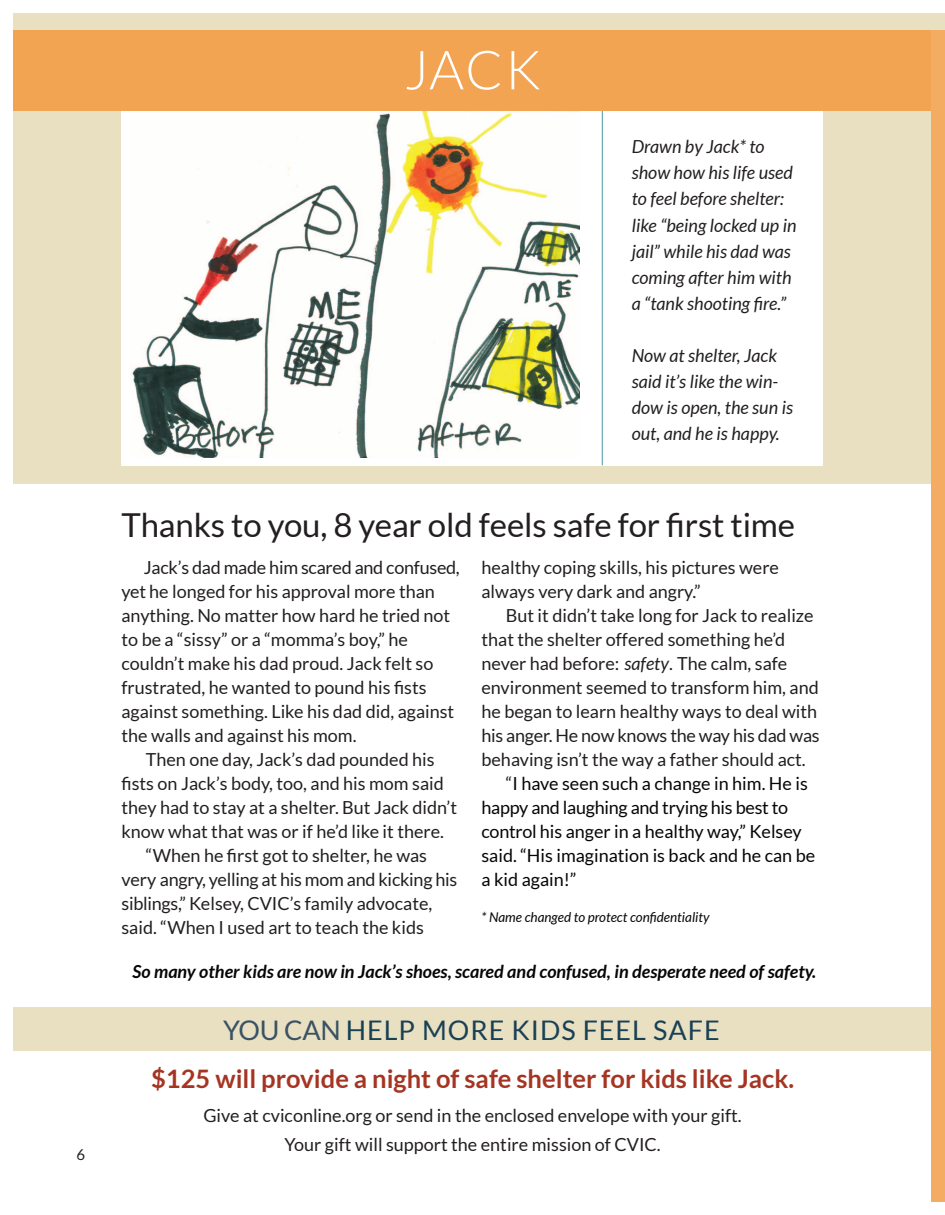
<style>
.page{position:relative;width:945px;height:1215px;background:#fff}
.page>*{position:absolute;margin:0;border:0;box-sizing:border-box;transform-origin:0 0}
.t1{font:300 54px "Lato";color:#fff}
.t2{font:33px "Lato";letter-spacing:-.005em;color:#231f20}
.t3{font:27px "Lato";letter-spacing:.035em;color:#194155}
.t4{font:700 25.5px "Lato";color:#a53522}
.t5{font:18px/24px "Lato";color:#231f20}
.t6{font:italic 18px/26.1px "Lato";color:#231f20}
.t7{font:18px/24px "Lato";color:#080505}
.t8{font:italic 700 18px "Lato";color:#080505}
.t9{font:15px "Lato";color:#231f20}
.t10{font:italic 13.5px "Lato";color:#080505}
.s1{font-style:italic}
.s2{color:#231f20}
.s3{color:#395265}
</style>
<div class="page">
<div style="left:14px;top:111px;width:918px;height:373px;background:#e9dfc1"></div>
<div style="left:122px;top:101px;width:702px;height:364px;background:#fff"></div>
<img style="left:132px;top:111px;width:448px;height:347px">
<hr style="left:602px;top:88px;width:1px;height:377px;background:#4a9ca6">
<div style="left:14px;top:30px;width:918px;height:81px;background:#f2a453"></div>
<div style="left:14px;top:14px;width:918px;height:16px;background:#e9dfc1"></div>
<div style="left:14px;top:1007px;width:918px;height:43px;background:#e9dfc1"></div>
<div style="left:932px;top:30px;width:13px;height:1172px;background:#f4ac62"></div>
<div style="left:933px;top:14px;width:12px;height:16px;background:#e9dfc1"></div>
<p class="t9" style="left:77px;top:1145px;width:10px">6</p>
<p class="t1" style="left:404px;top:36px;width:138px">JACK</p>
<p class="t6" style="left:632px;top:133px;width:166px">Drawn by Jack* to show how his life used to feel before shelter: like “being locked up in jail” while his dad was</p>
<p class="t6" style="left:632px;top:264px;width:161px">coming after him with a “tank shooting fire.”</p>
<p class="t6" style="left:632px;top:342px;width:163px">Now at shelter, Jack said it’s like the win&shy;dow is open, the sun is out, and he is happy.</p>
<p class="t2" style="left:122px;top:504px;width:675px">Thanks to you, 8 year old feels safe for first time</p>
<p class="t5" style="left:122px;top:555px;width:340px;text-indent:22px">Jack’s dad made him scared and confused, yet he longed for his approval more than anything. No matter how hard he tried not to be a “sissy” or a “momma’s boy,” he</p>
<p class="t5" style="left:122px;top:651px;width:334px">couldn’t make his dad proud. Jack felt so frustrated, he wanted to pound his fists against something. Like his dad did, against the walls and against his mom.</p>
<p class="t5" style="left:122px;top:747px;width:337px;text-indent:24px">Then one day, Jack’s dad pounded his fists on Jack’s body, too, and his mom said they had to stay at a shelter. But Jack didn’t know what that was or if he’d like it there.</p>
<p class="t5" style="left:122px;top:843px;width:337px;text-indent:24px">“When he first got to shelter, he was very angry, yelling at his mom and kicking his siblings,” Kelsey, CVIC’s family advocate, said. “When I used art to teach the kids</p>
<p class="t5" style="left:482px;top:555px;width:299px">healthy coping skills, his pictures were</p>
<p class="t5" style="left:482px;top:579px;width:221px">always very dark and angry.”</p>
<p class="t5" style="left:482px;top:603px;width:334px;text-indent:24px">But it didn’t take long for Jack to realize that the shelter offered something he’d never had before: <span class="s1">safety</span>. The calm, safe</p>
<p class="t5" style="left:482px;top:675px;width:340px">environment seemed to transform him, and he began to learn healthy ways to deal with his anger. He now knows the way his dad was behaving isn’t the way a father should act.</p>
<p class="t7" style="left:482px;top:771px;width:335px;text-indent:24px"><span class="s2">“</span>I have seen such a change in him. He is happy and laughing and trying his best to control his anger in a healthy way,” Kelsey said. “His imagination is back and he can be a kid again!”</p>
<p class="t10" style="left:482px;top:909px;width:230px">* Name changed to protect confidentiality</p>
<p class="t8" style="left:133px;top:961px;width:685px">So many other kids are now in Jack’s shoes, scared and confused, in desperate need of safety.</p>
<p class="t3" style="left:223px;top:1013px;width:498px"><span class="s3">YOU CAN</span> HELP MORE KIDS FEEL SAFE</p>
<p class="t4" style="left:151px;top:1063px;width:644px">$125 will provide a night of safe shelter for kids like Jack.</p>
<p class="t5" style="left:203px;top:1103px;width:540px">Give at cviconline.org or send in the enclosed envelope with your gift.</p>
<p class="t5" style="left:284px;top:1132px;width:378px">Your gift will support the entire mission of CVIC.</p>
</div>
